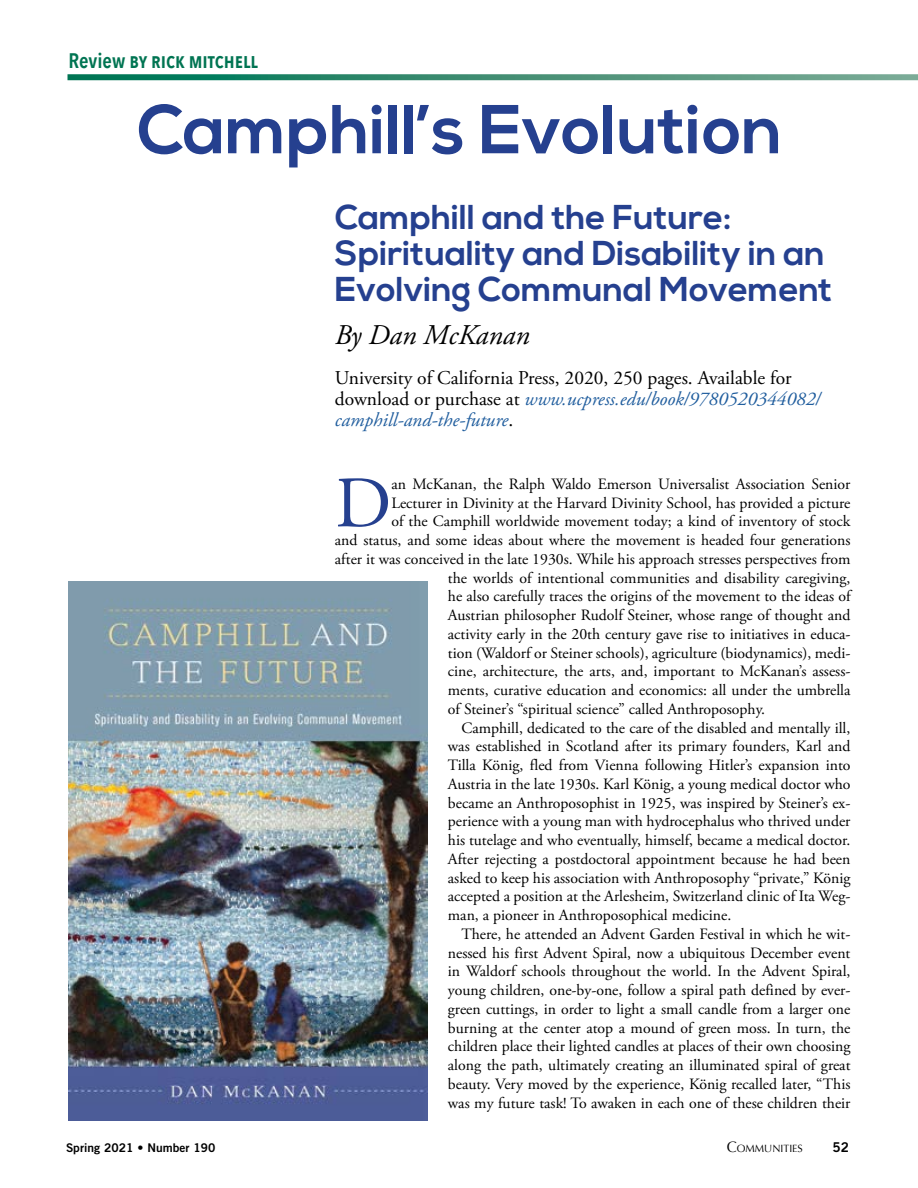
<style>
.page{position:relative;width:918px;height:1188px;background:#fff}
.page>*{position:absolute;margin:0;border:0;box-sizing:border-box;transform-origin:0 0}
.t1{font:72.3px "Adobe Garamond Pro";color:#25408f}
.t2{font:700 69px "Nexa";color:#25408f}
.t3{font:700 34.5px/36px "Nexa";color:#25408f}
.t4{font:italic 28.5px "Adobe Garamond Pro";color:#000}
.t5{font:600 21px "Avenir Next Condensed";color:#007452}
.t6{font:19.5px/21px "Adobe Garamond Pro";color:#000}
.t7{font:15.75px/18.8px "Adobe Garamond Pro";color:#000;text-align:justify}
.t8{font:13.5px "Trade Gothic Bold Two";color:#000}
.t9{font:12px "Trade Gothic Bold Two";color:#000}
.t10{font:10.5px "Optima";color:#000}
.s1{font-style:italic;color:#215e9e}
.s2{font-size:15px}
</style>
<div class="page">
<svg style="left:68px;top:74px;width:850px;height:6px;background:#449278"></svg>
<img style="left:68px;top:582px;width:360px;height:538px">
<p class="t5" style="left:68px;top:43px;width:191px">Review by rick mitchell</p>
<p class="t2" style="left:137px;top:90px;width:647px">Camphill’s Evolution</p>
<p class="t3" style="left:335px;top:200px;width:499px">Camphill and the Future:<br>Spirituality and Disability in an<br>Evolving Communal Movement</p>
<p class="t4" style="left:335px;top:318px;width:196px">By Dan McKanan</p>
<p class="t6" style="left:335px;top:368px;width:487px">University of California Press, 2020, 250 pages. Available for download or purchase at <span class="s1">www.ucpress.edu/book/9780520344082/ camphill-and-the-future</span>.</p>
<p class="t1" style="left:335px;top:460px;width:58px">D</p>
<p class="t7" style="left:391px;top:475px;width:461px">an McKanan, the Ralph Waldo Emerson Universalist Association Senior</p>
<p class="t7" style="left:391px;top:494px;width:461px">Lecturer in Divinity at the Harvard Divinity School, has provided a picture</p>
<p class="t7" style="left:391px;top:512px;width:461px">of the Camphill worldwide movement today; a kind of inventory of stock</p>
<p class="t7" style="left:335px;top:531px;width:517px">and status, and some ideas about where the movement is headed four generations</p>
<p class="t7" style="left:335px;top:550px;width:517px">after it was conceived in the late 1930s. While his approach stresses perspectives from</p>
<p class="t7" style="left:448px;top:569px;width:404px">the worlds of intentional communities and disability caregiving,</p>
<p class="t7" style="left:448px;top:587px;width:406px">he also carefully traces the origins of the movement to the ideas of</p>
<p class="t7" style="left:448px;top:606px;width:404px">Austrian philosopher Rudolf Steiner, whose range of thought and</p>
<p class="t7" style="left:448px;top:625px;width:404px">activity early in the 20th century gave rise to initiatives in educa-</p>
<p class="t7" style="left:448px;top:644px;width:404px">tion (Waldorf or Steiner schools), agriculture (biodynamics), medi-</p>
<p class="t7" style="left:448px;top:662px;width:404px">cine, architecture, the arts, and, important to McKanan’s assess-</p>
<p class="t7" style="left:448px;top:681px;width:404px">ments, curative education and economics: all under the umbrella</p>
<p class="t7" style="left:448px;top:700px;width:319px">of Steiner’s “spiritual science” called Anthroposophy.</p>
<p class="t7" style="left:448px;top:719px;width:404px;text-indent:14px">Camphill, dedicated to the care of the disabled and mentally ill, was established in Scotland after its primary founders, Karl and Tilla König, fled from Vienna following Hitler’s expansion into Austria in the late 1930s. Karl König, a young medical doctor who became an Anthroposophist in 1925, was inspired by Steiner’s ex&shy;perience with a young man with hydrocephalus who thrived under his tutelage and who eventually, himself, became a medical doctor.<br>After rejecting a postdoctoral appointment because he had been asked to keep his association with Anthroposophy “private,” König accepted a position at the Arlesheim, Switzerland clinic of Ita Weg&shy;man, a pioneer in Anthroposophical medicine.</p>
<p class="t7" style="left:448px;top:925px;width:404px;text-indent:14px">There, he attended an Advent Garden Festival in which he wit&shy;nessed his first Advent Spiral, now a ubiquitous December event in Waldorf schools throughout the world. In the Advent Spiral, young children, one-by-one, follow a spiral path defined by ever&shy;green cuttings, in order to light a small candle from a larger one burning at the center atop a mound of green moss. In turn, the children place their lighted candles at places of their own choosing along the path, ultimately creating an illuminated spiral of great beauty. Very moved by the experience, König recalled later, “This was my future task! To awaken in each one of these children their</p>
<p class="t9" style="left:66px;top:1140px;width:151px">Spring 2021 • Number 190</p>
<p class="t10" style="left:727px;top:1142px;width:77px"><span class="s2">C</span>OMMUNITIES</p>
<p class="t8" style="left:833px;top:1139px;width:18px">52</p>
</div>
